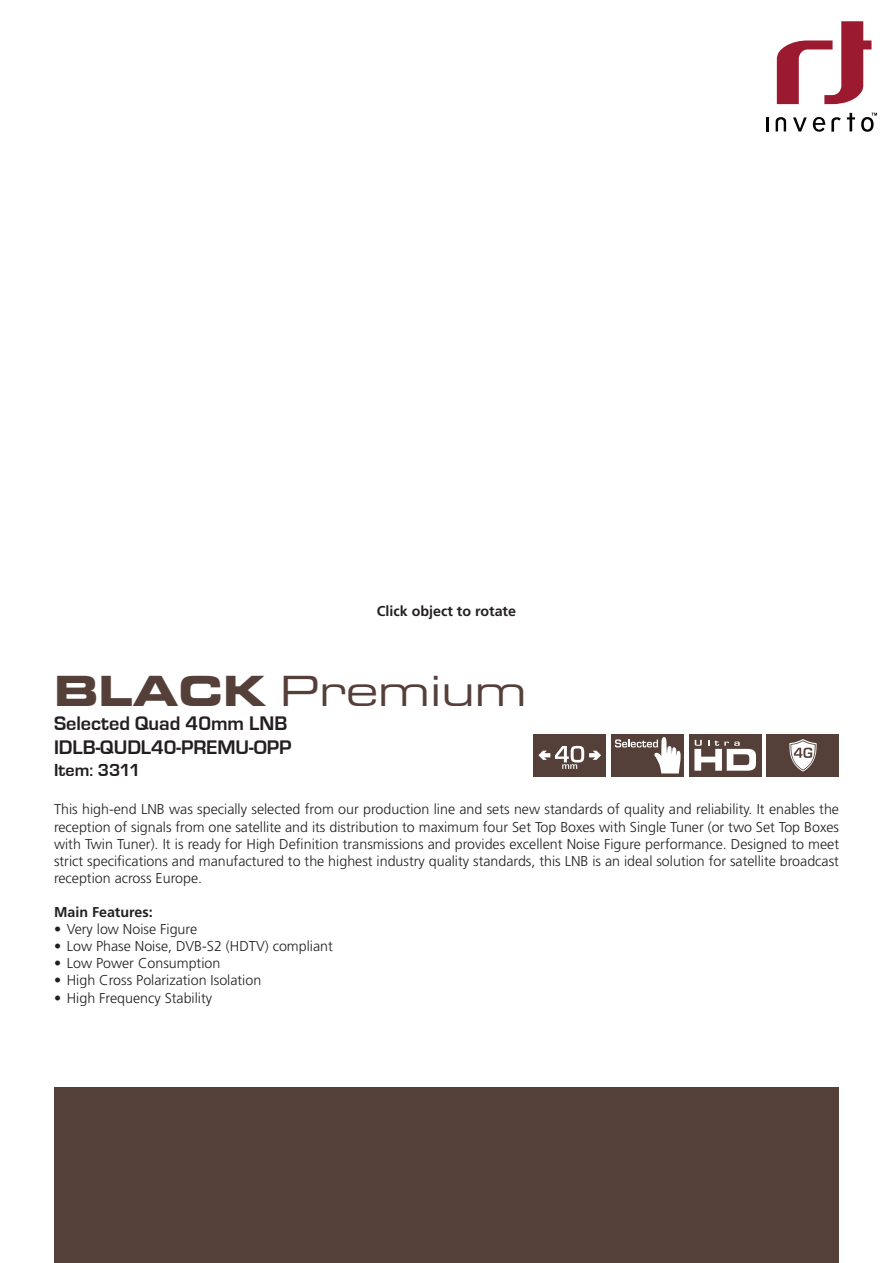
<style>
.page{position:relative;width:893px;height:1263px;background:#fff}
.page>*{position:absolute;margin:0;border:0;box-sizing:border-box;transform-origin:0 0}
.t1{font:42px "Eurostile Extended Two";color:#544039}
.t2{font:700 20.25px "Eurostile T";color:#231f20}
.t3{font:700 18px "Eurostile T";color:#231f20}
.Running_texts{font:300 14.25px/17.1px "Frutiger";color:#231f20;text-align:justify}
.Running_texts-2{font:700 14.25px "Frutiger";color:#231f20}
.s1{font-family:"Eurostile Bold Extended Two"}
</style>
<div class="page">
<div style="left:54px;top:1087px;width:785px;height:176px;background:#544039"></div>
<svg style="left:777px;top:21px;width:94px;height:83px"></svg>
<svg style="left:847px;top:113px;width:8px;height:18px"></svg>
<hr style="left:766px;top:117px;width:3px;height:15px;background:#050604">
<svg style="left:793px;top:117px;width:14px;height:15px"></svg>
<svg style="left:813px;top:117px;width:12px;height:15px"></svg>
<svg style="left:861px;top:113px;width:16px;height:19px"></svg>
<svg style="left:831px;top:117px;width:10px;height:15px"></svg>
<svg style="left:776px;top:117px;width:10px;height:14px"></svg>
<div style="left:534px;top:734px;width:72px;height:42px;background:#544039"></div>
<svg style="left:538px;top:746px;width:63px;height:23px"></svg>
<div style="left:611px;top:734px;width:73px;height:42px;background:#544039"></div>
<svg style="left:615px;top:737px;width:66px;height:36px"></svg>
<div style="left:689px;top:734px;width:72px;height:42px;background:#544039"></div>
<svg style="left:694px;top:740px;width:62px;height:31px"></svg>
<div style="left:767px;top:734px;width:72px;height:42px;background:#544039"></div>
<svg style="left:789px;top:739px;width:28px;height:32px"></svg>
<p class="Running_texts-2" style="left:377px;top:603px;width:141px">Click object to rotate</p>
<p class="t1" style="left:54px;top:662px;width:474px"><span class="s1">BLACK</span> Premium</p>
<p class="t2" style="left:54px;top:712px;width:235px">Selected Quad 40mm LNB</p>
<p class="t2" style="left:54px;top:736px;width:239px">IDLB-QUDL40-PREMU-OPP</p>
<p class="t3" style="left:54px;top:760px;width:88px">Item: 3311</p>
<p class="Running_texts" style="left:54px;top:801px;width:787px">This high-end LNB was specially selected from our production line and sets new standards of quality and reliability It. enables the reception of signals from one satellite and its distribution to maximum four Set Top Boxes with Single Tuner (or two Set Top Boxes with Twin Tuner isIt.) ready for High Definition transmissions and provides excellent Noise Figure performance. Designed to meet strict specifications and manufactured to the highest industry quality standards, this LNB is an ideal solution for satellite broadcast reception across Europe.</p>
<p class="Running_texts-2" style="left:54px;top:904px;width:100px">Main Features:</p>
<p class="Running_texts" style="left:54px;top:921px;width:145px">• Very low Noise Figure</p>
<p class="Running_texts" style="left:54px;top:938px;width:280px">• Low Phase Noise, DVB 2S- (HDTV) compliant</p>
<p class="Running_texts" style="left:54px;top:955px;width:168px">• Low Power Consumption</p>
<p class="Running_texts" style="left:54px;top:972px;width:209px">• High Cross Polarization Isolation</p>
<p class="Running_texts" style="left:54px;top:989px;width:160px">• High Frequency Stability</p>
</div>
